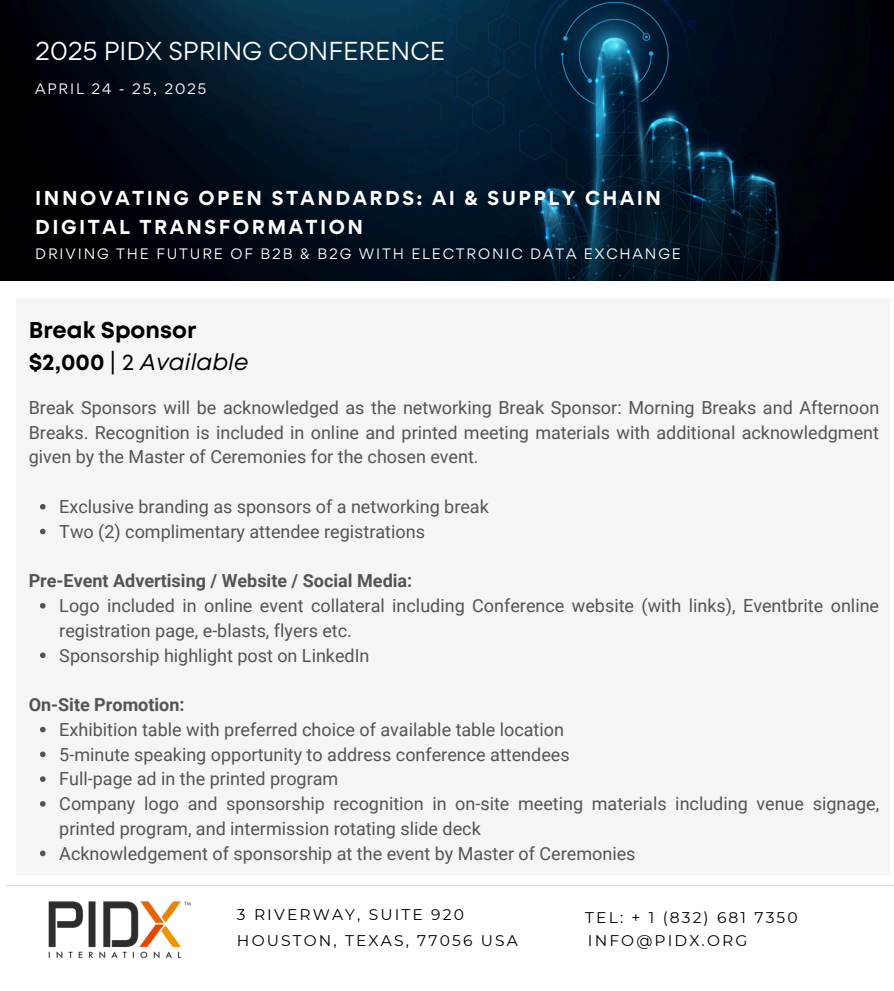
<style>
.page{position:relative;width:894px;height:991px;background:#fff}
.page>*{position:absolute;margin:0;border:0;box-sizing:border-box;transform-origin:0 0}
.t1{font:23.1px "Gordita";color:#fff}
.t2{font:700 22.8px/31.5px "Mont";color:#000}
.t3{font:18px/24.8px "Roboto";color:#545454}
.t4{font:700 18px/29.2px "Gordita";letter-spacing:.14em;color:#fff}
.t5{font:700 18px "Roboto";color:#545454}
.t6{font:15.45px/25.8px "Montserrat";letter-spacing:.14em;color:#000}
.t7{font:13.5px "Gordita";letter-spacing:.14em;color:#fff}
.s1{font-weight:400}
.s2{font-weight:400;font-style:italic}
</style>
<div class="page">
<div style="left:16px;top:298px;width:873px;height:576px;background:#f6f5f4"></div>
<svg style="left:40px;top:504px;width:6px;height:5px"></svg>
<svg style="left:40px;top:528px;width:6px;height:6px"></svg>
<svg style="left:40px;top:603px;width:6px;height:5px"></svg>
<svg style="left:40px;top:652px;width:6px;height:6px"></svg>
<svg style="left:40px;top:726px;width:6px;height:6px"></svg>
<svg style="left:40px;top:751px;width:6px;height:6px"></svg>
<svg style="left:40px;top:776px;width:6px;height:6px"></svg>
<svg style="left:40px;top:801px;width:6px;height:5px"></svg>
<svg style="left:40px;top:850px;width:6px;height:6px"></svg>
<img style="left:48px;top:901px;width:143px;height:58px">
<hr style="left:6px;top:885px;width:887px;height:1px;background:#d9d9d9">
<img style="left:0;top:0;width:893px;height:280px">
<p class="t1" style="left:35px;top:35px;width:411px">2025 PIDX SPRING CONFERENCE</p>
<p class="t7" style="left:35px;top:79px;width:172px">APRIL 24 - 25, 2025</p>
<p class="t4" style="left:35px;top:183px;width:627px">INNOVATING OPEN STANDARDS: AI &amp; SUPPLY CHAIN<br>DIGITAL TRANSFORMATION</p>
<p class="t7" style="left:35px;top:245px;width:646px">DRIVING THE FUTURE OF B2B &amp; B2G WITH ELECTRONIC DATA EXCHANGE</p>
<p class="t2" style="left:29px;top:316px;width:221px">Break Sponsor $2,000 <span class="s1">| 2</span> <span class="s2">Available</span></p>
<p class="t3" style="left:29px;top:395px;width:851px;text-align:justify">Break Sponsors will be acknowledged as the networking Break Sponsor: Morning Breaks and Afternoon Breaks. Recognition is included in online and printed meeting materials with additional acknowledgment given by the Master of Ceremonies for the chosen event.</p>
<h1 class="t3" style="left:59px;top:494px;width:431px">Exclusive branding as sponsors of a networking break</h1>
<p class="t3" style="left:59px;top:519px;width:367px">Two (2) complimentary attendee registrations</p>
<h3 class="t5" style="left:29px;top:570px;width:385px">Pre-Event Advertising / Website / Social Media:</h3>
<p class="t3" style="left:59px;top:593px;width:821px">Logo included in online event collateral including Conference website (with links), Eventbrite online registration page, e-blasts, flyers etc.</p>
<h2 class="t3" style="left:59px;top:643px;width:311px">Sponsorship highlight post on LinkedIn</h2>
<h5 class="t5" style="left:29px;top:694px;width:157px">On-Site Promotion:</h5>
<p class="t3" style="left:59px;top:717px;width:506px">Exhibition table with preferred choice of available table location</p>
<p class="t3" style="left:59px;top:742px;width:511px">5-minute speaking opportunity to address conference attendees</p>
<h4 class="t3" style="left:59px;top:766px;width:280px">Full-page ad in the printed program</h4>
<p class="t3" style="left:59px;top:791px;width:821px">Company logo and sponsorship recognition in on-site meeting materials including venue signage, printed program, and intermission rotating slide deck</p>
<p class="t3" style="left:59px;top:841px;width:577px">Acknowledgement of sponsorship at the event by Master of Ceremonies</p>
<h4 class="t6" style="left:237px;top:901px;width:282px">3 RIVERWAY, SUITE 920<br>HOUSTON, TEXAS, 77056 USA</h4>
<p class="t6" style="left:585px;top:905px;width:214px">TEL: + 1 (832) 681 7350</p>
<p class="t6" style="left:587px;top:927px;width:161px">INFO@PIDX.ORG</p>
</div>
